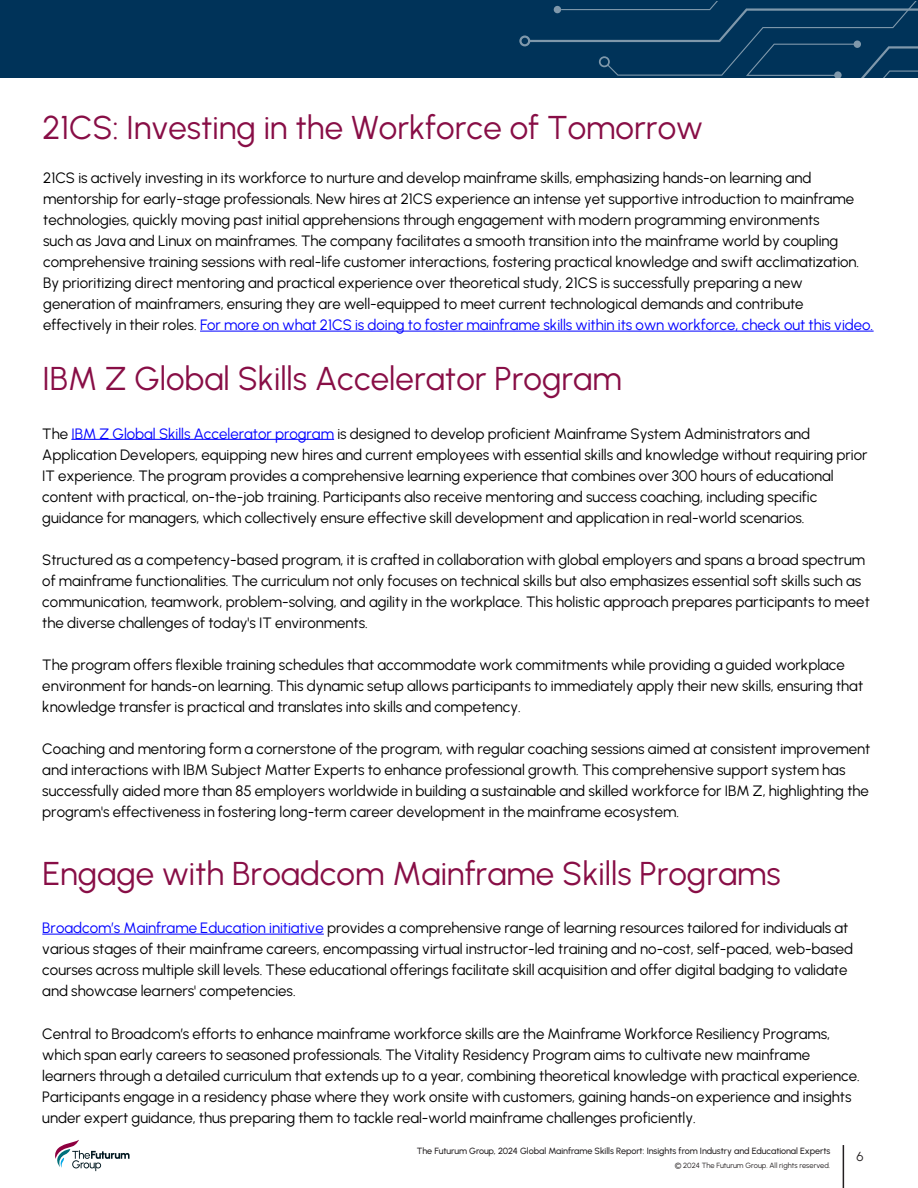
<style>
.page{position:relative;width:918px;height:1188px;background:#fff}
.page>*{position:absolute;margin:0;border:0;box-sizing:border-box;transform-origin:0 0}
.WH_Introduction_Header{font:33px "Urbanist";color:#880e46}
.footnote{font:15px/21px "Urbanist";color:#000001}
.t1{font:13.05px "Urbanist";color:#231f20}
.t2{font:500 9px "Urbanist";letter-spacing:-.005em;color:#231f20}
.t3{font:7.5px "Urbanist";color:#231f20}
.s1{color:#00f}
</style>
<div class="page">
<div style="left:0;top:0;width:918px;height:77px;background:#003359"></div>
<svg style="left:519px;top:2px;width:399px;height:76px"></svg>
<svg style="left:55px;top:1140px;width:75px;height:31px"></svg>
<hr style="left:843px;top:1145px;width:1px;height:43px;background:#231f20">
<hr style="left:200px;top:331px;width:674px;height:1px;background:#00f">
<hr style="left:71px;top:439px;width:263px;height:1px;background:#00f">
<hr style="left:42px;top:934px;width:282px;height:1px;background:#00f">
<p class="WH_Introduction_Header" style="left:43px;top:106px;width:662px">21CS: Investing in the Workforce of Tomorrow</p>
<p class="footnote" style="left:43px;top:167px;width:832px">21CS is actively investing in its workforce to nurture and develop mainframe skills, emphasizing hands-on learning and mentorship for early-stage professionals. New hires at 21CS experience an intense yet supportive introduction to mainframe technologies, quickly moving past initial apprehensions through engagement with modern programming environments<br>such as Java and Linux on mainframes. The company facilitates a smooth transition into the mainframe world by coupling comprehensive training sessions with real-life customer interactions, fostering practical knowledge and swift acclimatization.<br>By prioritizing direct mentoring and practical experience over theoretical study, 21CS is successfully preparing a new generation of mainframers, ensuring they are well-equipped to meet current technological demands and contribute effectively in their roles. <span class="s1">For more on what 21CS is doing to foster mainframe skills within its own workforce, check out this video.</span></p>
<p class="WH_Introduction_Header" style="left:43px;top:357px;width:581px">IBM Z Global Skills Accelerator Program</p>
<p class="footnote" style="left:42px;top:422px;width:827px">The <span class="s1">IBM Z Global Skills Accelerator program</span> is designed to develop proficient Mainframe System Administrators and Application Developers, equipping new hires and current employees with essential skills and knowledge without requiring prior IT experience. The program provides a comprehensive learning experience that combines over 300 hours of educational content with practical, on-the-job training. Participants also receive mentoring and success coaching, including specific guidance for managers, which collectively ensure effective skill development and application in real-world scenarios.</p>
<p class="footnote" style="left:42px;top:549px;width:829px">Structured as a competency-based program, it is crafted in collaboration with global employers and spans a broad spectrum of mainframe functionalities. The curriculum not only focuses on technical skills but also emphasizes essential soft skills such as communication, teamwork, problem-solving, and agility in the workplace. This holistic approach prepares participants to meet the diverse challenges of today's IT environments.</p>
<p class="footnote" style="left:42px;top:654px;width:822px">The program offers flexible training schedules that accommodate work commitments while providing a guided workplace environment for hands-on learning. This dynamic setup allows participants to immediately apply their new skills, ensuring that knowledge transfer is practical and translates into skills and competency.</p>
<p class="footnote" style="left:42px;top:738px;width:830px">Coaching and mentoring form a cornerstone of the program, with regular coaching sessions aimed at consistent improvement and interactions with IBM Subject Matter Experts to enhance professional growth. This comprehensive support system has successfully aided more than 85 employers worldwide in building a sustainable and skilled workforce for IBM Z, highlighting the program's effectiveness in fostering long-term career development in the mainframe ecosystem.</p>
<p class="WH_Introduction_Header" style="left:43px;top:851px;width:740px">Engage with Broadcom Mainframe Skills Programs</p>
<p class="footnote" style="left:42px;top:917px;width:812px"><span class="s1">Broadcom’s Mainframe Education initiative</span> provides a comprehensive range of learning resources tailored for individuals at various stages of their mainframe careers, encompassing virtual instructor-led training and no-cost, self-paced, web-based courses across multiple skill levels. These educational offerings facilitate skill acquisition and offer digital badging to validate and showcase learners' competencies.</p>
<p class="footnote" style="left:42px;top:1022px;width:819px">Central to Broadcom’s efforts to enhance mainframe workforce skills are the Mainframe Workforce Resiliency Programs, which span early careers to seasoned professionals. The Vitality Residency Program aims to cultivate new mainframe learners through a detailed curriculum that extends up to a year, combining theoretical knowledge with practical experience.<br>Participants engage in a residency phase where they work onsite with customers, gaining hands-on experience and insights under expert guidance, thus preparing them to tackle real-world mainframe challenges proficiently.</p>
<p class="t2" style="left:417px;top:1144px;width:415px">The Futurum Group, 2024 Global Mainframe Skills Report: Insights from Industry and Educational Experts</p>
<p class="t3" style="left:675px;top:1160px;width:157px">© 2024 The Futurum Group. All rights reserved.</p>
<p class="t1" style="left:856px;top:1148px;width:9px">6</p>
</div>
